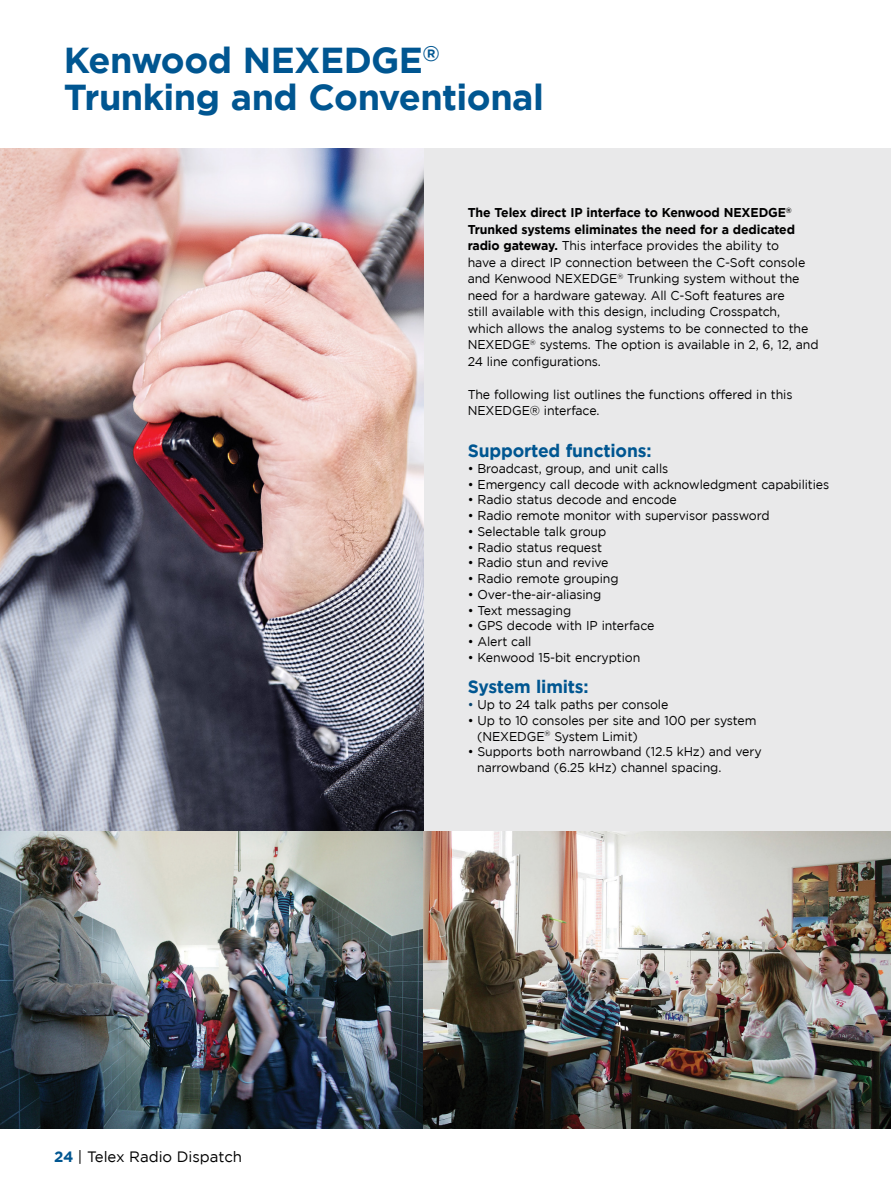
<style>
.page{position:relative;width:891px;height:1188px;background:#fff}
.page>*{position:absolute;margin:0;border:0;box-sizing:border-box;transform-origin:0 0}
.t1{font:700 36px/37.8px "Gotham";letter-spacing:-.015em;color:#005691}
.t2{font:700 18px "Gotham";letter-spacing:-.01em;color:#005691}
.t3{font:15px "Gotham";color:#000}
.t4{font:12.75px/16.5px "Gotham";letter-spacing:-.01em;color:#000}
.s1{font-weight:700;color:#005691}
.s2{font-weight:700}
.s3{color:#0a456f}
</style>
<div class="page">
<div style="left:423px;top:148px;width:468px;height:684px;background:#e9e9ea"></div>
<img style="left:0;top:148px;width:423px;height:981px">
<img style="left:423px;top:832px;width:468px;height:297px">
<h1 class="t1" style="left:64px;top:40px;width:481px">Kenwood NEXEDGE<sup>®<br></sup>Trunking and Conventional</h1>
<p class="t3" style="left:54px;top:1149px;width:190px"><span class="s1">24</span> | Telex Radio Dispatch</p>
<p class="t4" style="left:468px;top:204px;width:352px"><span class="s2">The Telex direct IP interface to Kenwood NEXEDGE</span><sup>® </sup><span class="s2">Trunked systems eliminates the need for a dedicated radio gateway.</span> This interface provides the ability to<br>have a direct IP connection between the C-Soft console and Kenwood NEXEDGE<sup>®</sup> Trunking system without the need for a hardware gateway. All C-Soft features are<br>still available with this design, including Crosspatch, which allows the analog systems to be connected to the NEXEDGE<sup>®</sup> systems. The option is available in 2, 6, 12, and 24 line configurations.</p>
<p class="t4" style="left:468px;top:386px;width:326px">The following list outlines the functions offered in this<br>NEXEDGE® interface.</p>
<h2 class="t2" style="left:468px;top:440px;width:185px">Supported functions:</h2>
<p class="t4" style="left:468px;top:460px;width:202px">• Broadcast, group, and unit calls</p>
<p class="t4" style="left:468px;top:476px;width:363px">• Emergency call decode with acknowledgment capabilities</p>
<p class="t4" style="left:468px;top:491px;width:211px">• Radio status decode and encode</p>
<p class="t4" style="left:468px;top:507px;width:303px">• Radio remote monitor with supervisor password</p>
<p class="t4" style="left:468px;top:523px;width:140px">• Selectable talk group</p>
<p class="t4" style="left:468px;top:539px;width:136px">• Radio status request</p>
<p class="t4" style="left:468px;top:554px;width:142px">• Radio stun and revive</p>
<p class="t4" style="left:468px;top:570px;width:152px">• Radio remote grouping</p>
<p class="t4" style="left:468px;top:586px;width:135px">• Over-the-air-aliasing</p>
<p class="t4" style="left:468px;top:602px;width:105px">• Text messaging</p>
<p class="t4" style="left:468px;top:617px;width:188px">• GPS decode with IP interface</p>
<p class="t4" style="left:468px;top:633px;width:65px">• Alert call</p>
<p class="t4" style="left:468px;top:649px;width:174px">• Kenwood 15-bit encryption</p>
<h2 class="t2" style="left:468px;top:677px;width:122px">System limits:</h2>
<p class="t4" style="left:468px;top:696px;width:202px"><span class="s3">•</span> Up to 24 talk paths per console</p>
<p class="t4" style="left:477px;top:712px;width:281px;line-height:15.8px;text-indent:-9px">• Up to 10 consoles per site and 100 per system (NEXEDGE<sup>®</sup> System Limit)</p>
<p class="t4" style="left:477px;top:744px;width:286px;line-height:15.8px;text-indent:-9px">• Supports both narrowband (12.5 kHz) and very narrowband (6.25 kHz) channel spacing.</p>
</div>
